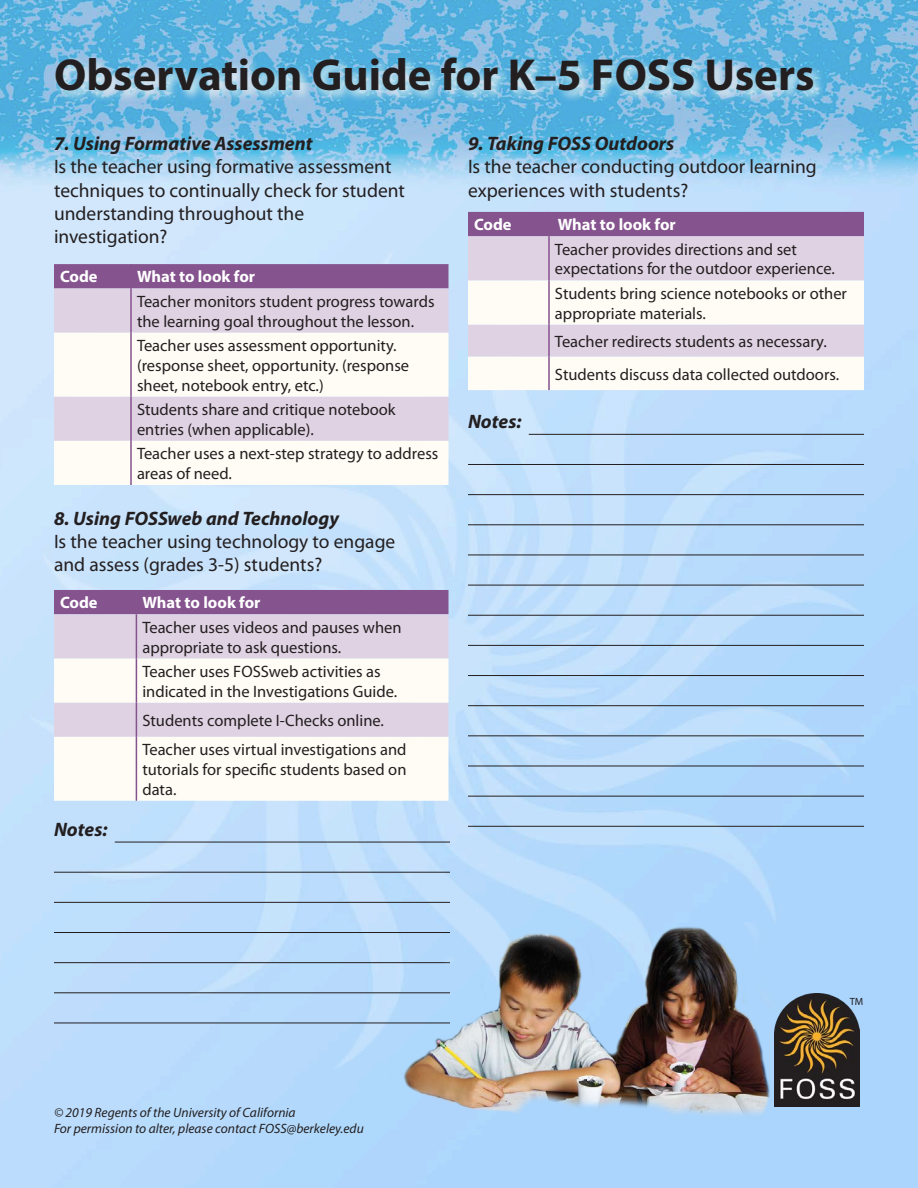
<style>
.page{position:relative;width:918px;height:1188px;background:#fff}
.page>*{position:absolute;margin:0;border:0;box-sizing:border-box;transform-origin:0 0}
.t1{font:700 45px "Myriad Pro";color:#231f20}
.Paragraph_Text{font:19.5px "Myriad Pro";color:#231f20}
.Paragraph_Head{font:italic 700 19.5px "Myriad Pro";color:#231f20}
.Table_text{font:16.5px/19.8px "Myriad Pro";color:#231f20}
.Table_text-2{font:700 16.5px "Myriad Pro";color:#fff}
.t2{font:italic 13.5px "Myriad Pro";color:#231f20}
.t3{font:10.5px "Myriad Pro";color:#231f20}
</style>
<div class="page">
<img style="left:0;top:0;width:918px;height:1188px">
<div style="left:52px;top:55px;width:774px;height:49px;background:#fefcf5;opacity:.75"></div>
<div style="left:54px;top:264px;width:394px;height:24px;background:#85538e"></div>
<div style="left:54px;top:288px;width:394px;height:45px;background:#dfd2e3"></div>
<svg style="left:54px;top:333px;width:394px;height:152px;fill:#fefcf5"></svg>
<hr style="left:130px;top:264px;width:2px;height:24px;background:#85538e">
<hr style="left:130px;top:288px;width:2px;height:45px;background:#85538e">
<hr style="left:130px;top:333px;width:2px;height:64px;background:#85538e">
<hr style="left:130px;top:397px;width:2px;height:44px;background:#85538e">
<hr style="left:130px;top:441px;width:2px;height:44px;background:#85538e">
<div style="left:54px;top:614px;width:394px;height:45px;background:#dfd2e3"></div>
<svg style="left:54px;top:659px;width:394px;height:142px;fill:#fefcf5"></svg>
<div style="left:54px;top:590px;width:394px;height:24px;background:#85538e"></div>
<hr style="left:136px;top:614px;width:1px;height:45px;background:#85538e">
<hr style="left:136px;top:659px;width:1px;height:44px;background:#85538e">
<hr style="left:136px;top:703px;width:1px;height:34px;background:#85538e">
<hr style="left:136px;top:737px;width:1px;height:64px;background:#85538e">
<div style="left:468px;top:212px;width:396px;height:24px;background:#85538e"></div>
<div style="left:468px;top:236px;width:396px;height:44px;background:#dfd2e3"></div>
<svg style="left:468px;top:280px;width:396px;height:110px"></svg>
<hr style="left:548px;top:212px;width:2px;height:24px;background:#85538e">
<hr style="left:548px;top:236px;width:2px;height:44px;background:#85538e">
<hr style="left:548px;top:280px;width:2px;height:45px;background:#85538e">
<hr style="left:548px;top:325px;width:2px;height:32px;background:#85538e">
<hr style="left:548px;top:357px;width:2px;height:33px;background:#85538e">
<hr style="left:115px;top:842px;width:335px;height:1px;background:#231f20">
<hr style="left:54px;top:872px;width:396px;height:1px;background:#231f20">
<hr style="left:54px;top:902px;width:396px;height:1px;background:#231f20">
<hr style="left:54px;top:932px;width:396px;height:1px;background:#231f20">
<hr style="left:54px;top:962px;width:396px;height:1px;background:#231f20">
<hr style="left:54px;top:992px;width:396px;height:1px;background:#231f20">
<hr style="left:54px;top:1023px;width:396px;height:1px;background:#231f20">
<hr style="left:529px;top:434px;width:335px;height:1px;background:#231f20">
<hr style="left:468px;top:464px;width:396px;height:1px;background:#231f20">
<hr style="left:468px;top:494px;width:396px;height:1px;background:#231f20">
<hr style="left:468px;top:524px;width:396px;height:1px;background:#231f20">
<hr style="left:468px;top:555px;width:396px;height:1px;background:#231f20">
<hr style="left:468px;top:585px;width:396px;height:1px;background:#231f20">
<hr style="left:468px;top:615px;width:396px;height:1px;background:#231f20">
<hr style="left:468px;top:645px;width:396px;height:1px;background:#231f20">
<hr style="left:468px;top:675px;width:396px;height:1px;background:#231f20">
<hr style="left:468px;top:705px;width:396px;height:1px;background:#231f20">
<hr style="left:468px;top:735px;width:396px;height:1px;background:#231f20">
<hr style="left:468px;top:766px;width:396px;height:1px;background:#231f20">
<hr style="left:468px;top:796px;width:396px;height:1px;background:#231f20">
<hr style="left:468px;top:826px;width:396px;height:1px;background:#231f20">
<img style="left:383px;top:922px;width:440px;height:204px">
<img style="left:775px;top:993px;width:85px;height:114px">
<p class="t1" style="left:54px;top:46px;width:762px">Observation Guide for K–5 FOSS Users</p>
<p class="Paragraph_Head" style="left:54px;top:131px;width:260px">7. Using Formative Assessment</p>
<p class="Paragraph_Text" style="left:54px;top:155px;width:339px">Is the teacher using formative assessment</p>
<p class="Paragraph_Text" style="left:54px;top:178px;width:353px">techniques to continually check for student</p>
<p class="Paragraph_Text" style="left:54px;top:202px;width:252px">understanding throughout the</p>
<p class="Paragraph_Text" style="left:54px;top:225px;width:115px">investigation?</p>
<p class="Table_text-2" style="left:60px;top:266px;width:39px">Code</p>
<p class="Table_text-2" style="left:137px;top:266px;width:120px">What to look for</p>
<p class="Table_text" style="left:137px;top:291px;width:299px">Teacher monitors student progress towards the learning goal throughout the lesson.</p>
<p class="Table_text" style="left:137px;top:335px;width:274px">Teacher uses assessment opportunity. (response sheet, opportunity. (response sheet, notebook entry, etc.)</p>
<p class="Table_text" style="left:137px;top:399px;width:260px">Students share and critique notebook entries (when applicable).</p>
<p class="Table_text" style="left:137px;top:443px;width:303px">Teacher uses a next-step strategy to address areas of need.</p>
<p class="Paragraph_Head" style="left:54px;top:505px;width:287px">8. Using FOSSweb and Technology</p>
<p class="Paragraph_Text" style="left:54px;top:529px;width:343px">Is the teacher using technology to engage</p>
<p class="Paragraph_Text" style="left:54px;top:553px;width:270px">and assess (grades 3-5) students?</p>
<p class="Table_text-2" style="left:60px;top:592px;width:39px">Code</p>
<p class="Table_text-2" style="left:142px;top:592px;width:120px">What to look for</p>
<p class="Table_text" style="left:142px;top:617px;width:261px">Teacher uses videos and pauses when appropriate to ask questions.</p>
<p class="Table_text" style="left:142px;top:661px;width:256px">Teacher uses FOSSweb activities as indicated in the Investigations Guide.</p>
<p class="Table_text" style="left:142px;top:710px;width:243px">Students complete I-Checks online.</p>
<p class="Table_text" style="left:142px;top:739px;width:266px;text-align:justify">Teacher uses virtual investigations and tutorials for specific students based on data.</p>
<p class="Paragraph_Head" style="left:54px;top:816px;width:55px">Notes:</p>
<p class="Paragraph_Head" style="left:468px;top:131px;width:208px">9. Taking FOSS Outdoors</p>
<p class="Paragraph_Text" style="left:468px;top:155px;width:350px">Is the teacher conducting outdoor learning</p>
<p class="Paragraph_Text" style="left:468px;top:178px;width:222px">experiences with students?</p>
<p class="Table_text-2" style="left:474px;top:214px;width:39px">Code</p>
<p class="Table_text-2" style="left:558px;top:214px;width:120px">What to look for</p>
<p class="Table_text" style="left:555px;top:239px;width:281px">Teacher provides directions and set expectations for the outdoor experience.</p>
<p class="Table_text" style="left:555px;top:283px;width:294px">Students bring science notebooks or other appropriate materials.</p>
<p class="Table_text" style="left:555px;top:331px;width:273px">Teacher redirects students as necessary.</p>
<p class="Table_text" style="left:555px;top:364px;width:286px">Students discuss data collected outdoors.</p>
<p class="Paragraph_Head" style="left:468px;top:409px;width:55px">Notes:</p>
<p class="t2" style="left:54px;top:1104px;width:243px">© 2019 Regents of the University of California</p>
<p class="t2" style="left:54px;top:1120px;width:311px">For permission to alter, please contact FOSS@berkeley.edu</p>
<p class="t3" style="left:850px;top:995px;width:15px">TM</p>
</div>
